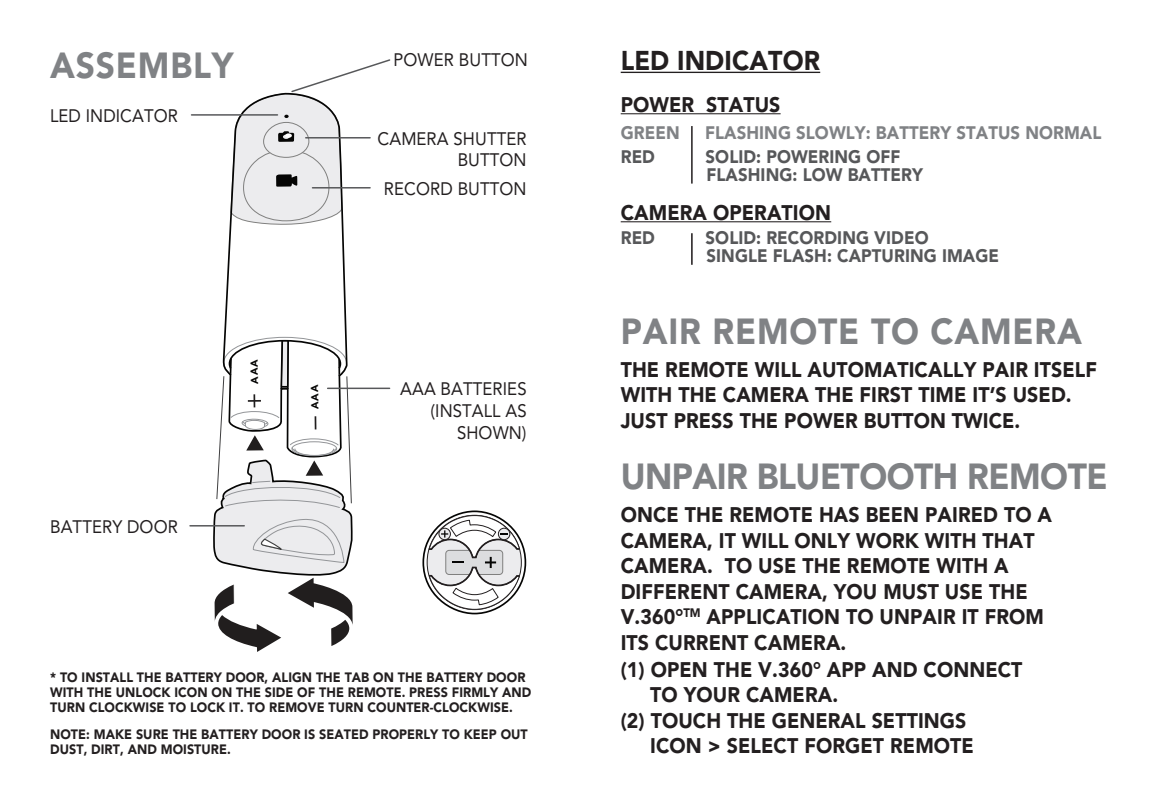
<style>
.page{position:relative;width:1157px;height:808px;background:#fff}
.page>*{position:absolute;margin:0;border:0;box-sizing:border-box;transform-origin:0 0}
.t1{font:900 36px "Avenir LT Pro";letter-spacing:.025em;color:#808285;scale:.93 1}
.t2{font:900 36px "Avenir LT Pro";letter-spacing:-.015em;color:#808285;scale:.93 1}
.t3{font:900 27px "Avenir LT Pro";letter-spacing:.005em;color:#231f20;scale:.93 1}
.t4{font:900 21px/25.5px "Avenir LT Pro";letter-spacing:.005em;color:#231f20;scale:.93 1}
.t5{font:18px/21.6px "Avenir LT Std";letter-spacing:.005em;color:#231f20;text-align:right;scale:.93 1}
.t6{font:900 18px/18px "Avenir LT Pro";letter-spacing:.005em;color:#57585a;scale:.93 1}
.t7{font:900 18px "Avenir LT Pro";letter-spacing:.005em;color:#808285;scale:.93 1}
.t8{font:900 13.5px/15px "Avenir LT Pro";letter-spacing:.005em;color:#231f20;scale:.93 1}
</style>
<div class="page">
<svg style="left:224px;top:220px;width:123px;height:117px"></svg>
<hr style="left:620px;top:72px;width:200px;height:1px;background:#231f20">
<hr style="left:620px;top:113px;width:160px;height:1px;background:#231f20">
<hr style="left:620px;top:221px;width:211px;height:1px;background:#231f20">
<hr style="left:691px;top:126px;width:1px;height:58px;background:#231f20">
<hr style="left:691px;top:233px;width:1px;height:32px;background:#231f20">
<hr style="left:191px;top:114px;width:86px;height:2px;background:#57585a">
<hr style="left:190px;top:525px;width:54px;height:1px;background:#57585a">
<hr style="left:328px;top:388px;width:61px;height:1px;background:#57585a">
<svg style="left:230px;top:59px;width:161px;height:166px"></svg>
<div style="left:422px;top:510px;width:104px;height:104px;border:2px solid #050504;border-radius:50%"></div>
<svg style="left:426px;top:515px;width:96px;height:95px"></svg>
<svg style="left:212px;top:337px;width:141px;height:315px"></svg>
<h1 class="t1" style="left:50px;top:43px;width:199px">ASSEMBLY</h1>
<p class="t5" style="left:50px;top:105px;width:139px">LED INDICATOR</p>
<p class="t5" style="left:50px;top:516px;width:139px">BATTERY DOOR</p>
<p class="t5" style="left:393px;top:49px;width:146px">POWER BUTTON</p>
<p class="t5" style="left:377px;top:128px;width:162px">CAMERA SHUTTER<br>BUTTON</p>
<p class="t5" style="left:384px;top:178px;width:155px">RECORD BUTTON</p>
<p class="t5" style="left:400px;top:378px;width:137px">AAA BATTERIES (INSTALL AS<br>SHOWN)</p>
<p class="t8" style="left:50px;top:670px;width:519px">* TO INSTALL THE BATTERY DOOR, ALIGN THE TAB ON THE BATTERY DOOR<br>WITH THE UNLOCK ICON ON THE SIDE OF THE REMOTE. PRESS FIRMLY AND<br>TURN CLOCKWISE TO LOCK IT. TO REMOVE TURN COUNTER-CLOCKWISE.</p>
<p class="t8" style="left:50px;top:727px;width:515px">NOTE: MAKE SURE THE BATTERY DOOR IS SEATED PROPERLY TO KEEP OUT<br>DUST, DIRT, AND MOISTURE.</p>
<p class="t3" style="left:620px;top:44px;width:216px">LED INDICATOR</p>
<p class="t4" style="left:620px;top:92px;width:173px">POWER STATUS</p>
<p class="t7" style="left:620px;top:122px;width:65px">GREEN</p>
<p class="t7" style="left:705px;top:122px;width:428px">FLASHING SLOWLY: BATTERY STATUS NORMAL</p>
<p class="t6" style="left:620px;top:147px;width:38px">RED</p>
<p class="t6" style="left:705px;top:147px;width:235px">SOLID: POWERING OFF<br>FLASHING: LOW BATTERY</p>
<p class="t4" style="left:620px;top:200px;width:228px">CAMERA OPERATION</p>
<p class="t6" style="left:620px;top:228px;width:38px">RED</p>
<p class="t6" style="left:705px;top:228px;width:317px">SOLID: RECORDING VIDEO<br>SINGLE FLASH: CAPTURING IMAGE</p>
<h1 class="t1" style="left:620px;top:309px;width:497px">PAIR REMOTE TO CAMERA</h1>
<p class="t4" style="left:620px;top:356px;width:514px">THE REMOTE WILL AUTOMATICALLY PAIR ITSELF<br>WITH THE CAMERA THE FIRST TIME IT’S USED.<br>JUST PRESS THE POWER BUTTON TWICE.</p>
<h1 class="t2" style="left:620px;top:455px;width:525px">UNPAIR BLUETOOTH REMOTE</h1>
<p class="t4" style="left:620px;top:502px;width:465px">ONCE THE REMOTE HAS BEEN PAIRED TO A</p>
<p class="t4" style="left:620px;top:527px;width:446px">CAMERA, IT WILL ONLY WORK WITH THAT</p>
<p class="t4" style="left:620px;top:553px;width:419px">CAMERA. TO USE THE REMOTE WITH A</p>
<p class="t4" style="left:620px;top:578px;width:439px">DIFFERENT CAMERA, YOU MUST USE THE</p>
<p class="t4" style="left:620px;top:604px;width:456px">V.360°<sup>TM</sup> APPLICATION TO UNPAIR IT FROM</p>
<p class="t4" style="left:620px;top:629px;width:244px">ITS CURRENT CAMERA.</p>
<p class="t4" style="left:620px;top:656px;width:433px">(1) OPEN THE V.360° APP AND CONNECT</p>
<p class="t4" style="left:650px;top:682px;width:204px">TO YOUR CAMERA.</p>
<p class="t4" style="left:620px;top:707px;width:373px">(2) TOUCH THE GENERAL SETTINGS</p>
<p class="t4" style="left:650px;top:733px;width:349px">ICON &gt; SELECT FORGET REMOTE</p>
</div>
